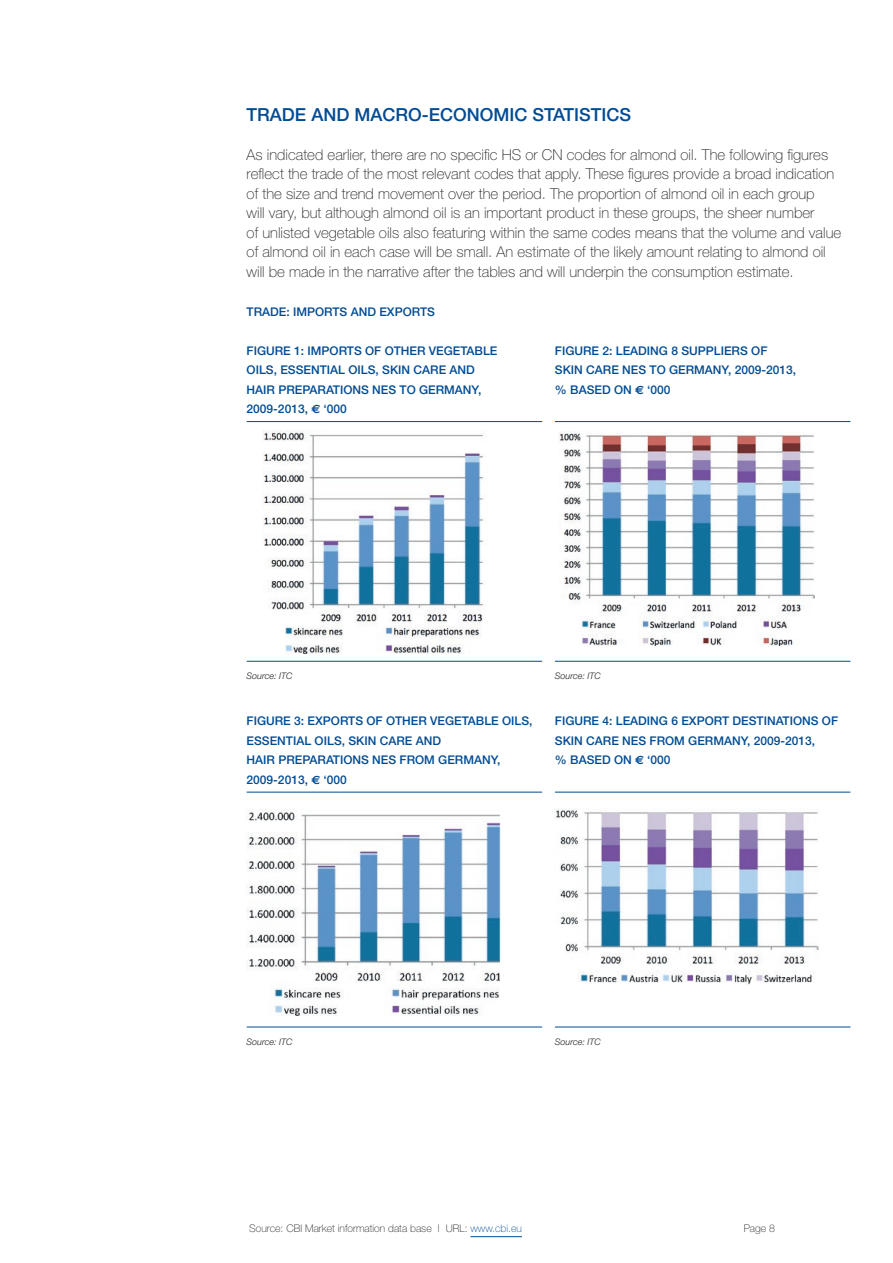
<style>
.page{position:relative;width:893px;height:1263px;background:#fff}
.page>*{position:absolute;margin:0;border:0;box-sizing:border-box;transform-origin:0 0}
.t1{font:500 18px "Helvetica Neue";color:#014b94}
.t2{font:100 15px/19.5px "Helvetica Neue";color:#231f20}
.t3{font:500 12px/19.5px "Helvetica Neue";color:#014b94}
.t4{font:100 10.5px "Helvetica Neue";color:#231f20}
.t5{font:italic 300 9px "Helvetica Neue";color:#231f20}
.s1{font-family:"Euro Sans";font-weight:700}
.s2{color:#014b94}
</style>
<div class="page">
<hr style="left:471px;top:1236px;width:51px;height:1px;background:#014b94">
<hr style="left:247px;top:421px;width:295px;height:1px;background:#014b94">
<hr style="left:555px;top:421px;width:295px;height:1px;background:#014b94">
<hr style="left:247px;top:661px;width:295px;height:1px;background:#014b94">
<hr style="left:555px;top:661px;width:295px;height:1px;background:#014b94">
<img style="left:263px;top:430px;width:221px;height:223px">
<img style="left:559px;top:431px;width:256px;height:214px">
<hr style="left:247px;top:792px;width:295px;height:1px;background:#014b94">
<hr style="left:555px;top:792px;width:295px;height:1px;background:#014b94">
<hr style="left:247px;top:1027px;width:295px;height:1px;background:#014b94">
<hr style="left:555px;top:1027px;width:295px;height:1px;background:#014b94">
<img style="left:247px;top:809px;width:254px;height:206px">
<img style="left:555px;top:809px;width:263px;height:175px">
<p class="t1" style="left:247px;top:103px;width:386px">TRADE AND MACRO-ECONOMIC STATISTICS</p>
<p class="t2" style="left:247px;top:144px;width:596px">As indicated earlier, there are no specific HS or CN codes for almond oil. The following figures reflect the trade of the most relevant codes that apply. These figures provide a broad indication of the size and trend movement over the period. The proportion of almond oil in each group<br>will vary, but although almond oil is an important product in these groups, the sheer number<br>of unlisted vegetable oils also featuring within the same codes means that the volume and value of almond oil in each case will be small. An estimate of the likely amount relating to almond oil will be made in the narrative after the tables and will underpin the consumption estimate.</p>
<p class="t3" style="left:247px;top:301px;width:190px">TRADE: IMPORTS AND EXPORTS</p>
<p class="t3" style="left:247px;top:340px;width:252px">FIGURE 1: IMPORTS OF OTHER VEGETABLE<br>OILS, ESSENTIAL OILS, SKIN CARE AND<br>HAIR PREPARATIONS NES TO GERMANY,<br>2009-2013, <span class="s1">€</span> ‘000</p>
<p class="t3" style="left:555px;top:340px;width:243px">FIGURE 2: LEADING 8 SUPPLIERS OF<br>SKIN CARE NES TO GERMANY, 2009-2013, % BASED ON <span class="s1">€</span> ‘000</p>
<p class="t5" style="left:247px;top:671px;width:48px">Source: ITC</p>
<p class="t5" style="left:555px;top:671px;width:48px">Source: ITC</p>
<p class="t3" style="left:247px;top:711px;width:287px">FIGURE 3: EXPORTS OF OTHER VEGETABLE OILS,<br>ESSENTIAL OILS, SKIN CARE AND<br>HAIR PREPARATIONS NES FROM GERMANY,<br>2009-2013, <span class="s1">€</span> ‘000</p>
<p class="t3" style="left:555px;top:711px;width:285px">FIGURE 4: LEADING 6 EXPORT DESTINATIONS OF<br>SKIN CARE NES FROM GERMANY, 2009-2013,<br>% BASED ON <span class="s1">€</span> ‘000</p>
<p class="t5" style="left:247px;top:1036px;width:48px">Source: ITC</p>
<p class="t5" style="left:555px;top:1036px;width:48px">Source: ITC</p>
<p class="t4" style="left:249px;top:1222px;width:274px">Source: CBI Market information data base | URL: <span class="s2">www.cbi.eu</span></p>
<p class="t4" style="left:744px;top:1222px;width:33px">Page 8</p>
</div>
